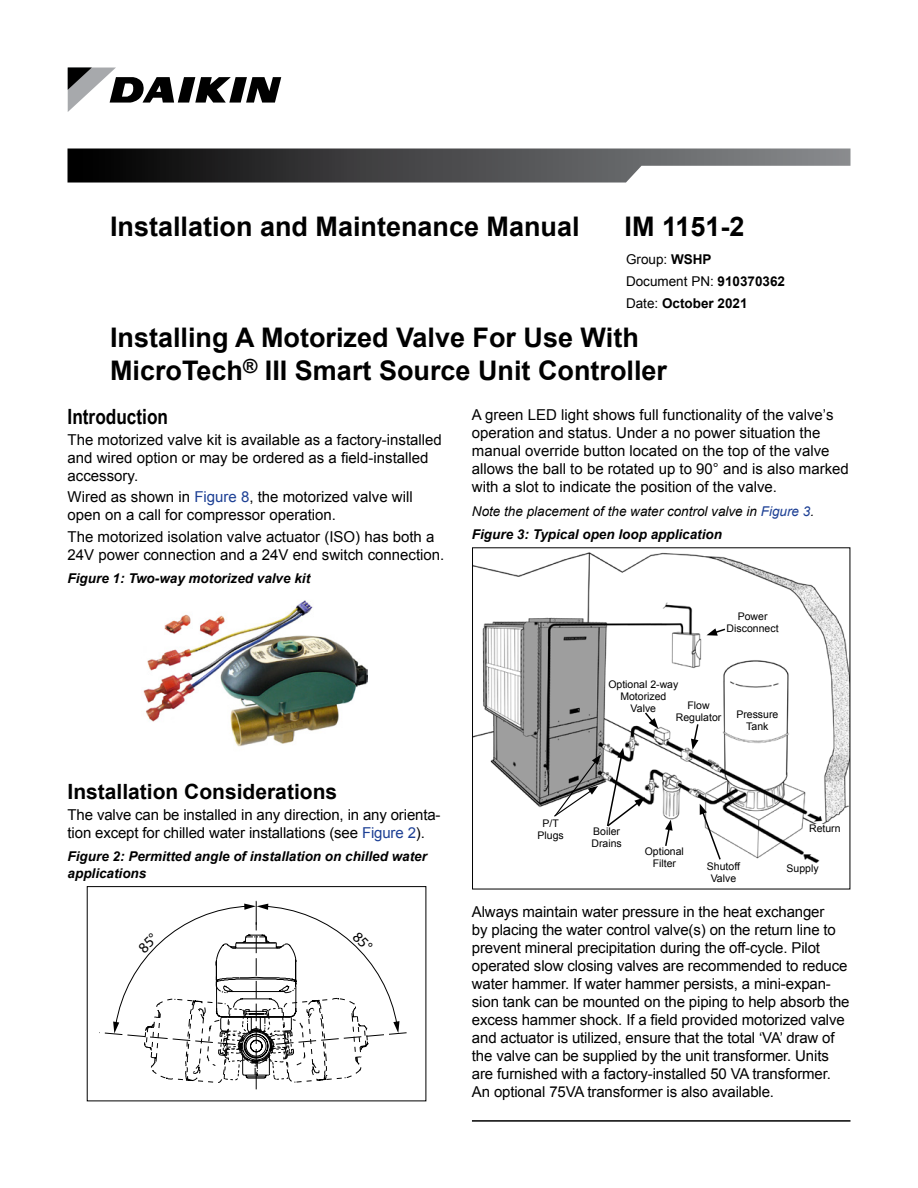
<style>
.page{position:relative;width:918px;height:1188px;background:#fff}
.page>*{position:absolute;margin:0;border:0;box-sizing:border-box;transform-origin:0 0}
.t1{font:700 27px/33px "Arial";color:#000}
.Main_Heading{font:700 21px "Arial";color:#000}
.Main_Heading-2{font:700 21px "Arial Narrow";color:#000}
.Body_Text{font:15px/18px "Arial";letter-spacing:-.01em;color:#000}
.t2{font:italic 700 13.5px/16.5px "Arial";color:#000}
.Note-No_numbers{font:italic 13.5px "Arial";color:#000}
.t3{font:700 13.5px/21.8px "Arial";color:#000}
.Figure_Callout-Align{font:10.5px/12px "Arial";color:#000;text-align:center}
.s1{font-weight:400}
.s2{color:#1c3f94}
</style>
<div class="page">
<svg style="left:68px;top:68px;width:213px;height:44px"></svg>
<svg style="left:68px;top:148px;width:782px;height:35px;background:#5f6061"></svg>
<hr style="left:472px;top:1120px;width:379px;height:2px;background:#000">
<img style="left:474px;top:552px;width:374px;height:311px">
<div style="left:607px;top:680px;width:73px;height:36px;background:#fff"></div>
<div style="left:675px;top:701px;width:47px;height:25px;background:#fff"></div>
<div style="left:641px;top:847px;width:47px;height:24px;background:#fff"></div>
<div style="left:530px;top:819px;width:41px;height:25px;background:#fff"></div>
<div style="left:583px;top:828px;width:47px;height:24px;background:#fff"></div>
<div style="left:700px;top:862px;width:47px;height:24px;background:#fff"></div>
<div style="left:734px;top:710px;width:47px;height:24px;background:#fff"></div>
<div style="left:806px;top:824px;width:38px;height:10px;background:#fff"></div>
<svg style="left:553px;top:748px;width:92px;height:80px"></svg>
<svg style="left:664px;top:820px;width:9px;height:27px"></svg>
<svg style="left:700px;top:804px;width:22px;height:57px"></svg>
<svg style="left:691px;top:724px;width:9px;height:26px"></svg>
<svg style="left:643px;top:712px;width:15px;height:17px"></svg>
<div style="left:726px;top:613px;width:54px;height:25px;background:#fff"></div>
<svg style="left:707px;top:627px;width:19px;height:9px"></svg>
<img style="left:143px;top:600px;width:225px;height:147px">
<div style="left:87px;top:886px;width:339px;height:215px;border:1px solid #000"></div>
<svg style="left:99px;top:901px;width:308px;height:188px"></svg>
<h1 class="t1" style="left:110px;top:210px;width:471px">Installation and Maintenance Manual</h1>
<h1 class="t1" style="left:625px;top:210px;width:122px">IM 1151-2</h1>
<p class="t3" style="left:626px;top:249px;width:161px"><span class="s1">Group:</span> WSHP<br><span class="s1">Document PN:</span> 910370362<br><span class="s1">Date:</span> October 2021</p>
<h1 class="t1" style="left:110px;top:322px;width:558px">Installing A Motorized Valve For Use With<br>MicroTech<sup>®</sup> III Smart Source Unit Controller</h1>
<p class="Body_Text" style="left:472px;top:406px;width:379px">A green LED light shows full functionality of the valve’s operation and status. Under a no power situation the manual override button located on the top of the valve allows the ball to be rotated up to 90° and is also marked with a slot to indicate the position of the valve.</p>
<p class="Note-No_numbers" style="left:472px;top:502px;width:344px">Note the placement of the water control valve in <span class="s2">Figure 3</span>.</p>
<p class="t2" style="left:472px;top:526px;width:252px">Figure 3: Typical open loop application</p>
<p class="Main_Heading-2" style="left:68px;top:400px;width:102px">Introduction</p>
<p class="Body_Text" style="left:68px;top:431px;width:376px">The motorized valve kit is available as a factory-installed and wired option or may be ordered as a field-installed accessory.</p>
<p class="Body_Text" style="left:68px;top:488px;width:347px">Wired as shown in <span class="s2">Figure 8</span>, the motorized valve will open on a call for compressor operation.</p>
<p class="Body_Text" style="left:68px;top:528px;width:378px">The motorized isolation valve actuator (ISO) has both a<br>24V power connection and a 24V end switch connection.</p>
<p class="t2" style="left:68px;top:570px;width:244px">Figure 1: Two-way motorized valve kit</p>
<p class="Figure_Callout-Align" style="left:727px;top:611px;width:53px">Power<br>Disconnect</p>
<p class="Main_Heading" style="left:68px;top:777px;width:271px">Installation Considerations</p>
<p class="Body_Text" style="left:68px;top:806px;width:375px">The valve can be installed in any direction, in any orienta&shy;tion except for chilled water installations (see <span class="s2">Figure 2</span>).</p>
<p class="t2" style="left:68px;top:849px;width:361px">Figure 2: Permitted angle of installation on chilled water applications</p>
<p class="Figure_Callout-Align" style="left:608px;top:678px;width:72px">Optional 2-way<br>Motorized<br>Valve</p>
<p class="Figure_Callout-Align" style="left:676px;top:700px;width:47px">Flow<br>Regulator</p>
<p class="Figure_Callout-Align" style="left:736px;top:708px;width:44px">Pressure<br>Tank</p>
<p class="Figure_Callout-Align" style="left:537px;top:817px;width:28px">P/T<br>Plugs</p>
<p class="Figure_Callout-Align" style="left:591px;top:826px;width:32px;text-align:left">Boiler<br>Drains</p>
<p class="Figure_Callout-Align" style="left:645px;top:845px;width:41px">Optional<br>Filter</p>
<p class="Figure_Callout-Align" style="left:707px;top:860px;width:35px">Shutoff<br>Valve</p>
<p class="Figure_Callout-Align" style="left:809px;top:822px;width:33px">Return</p>
<p class="Figure_Callout-Align" style="left:787px;top:863px;width:34px">Supply</p>
<p class="Body_Text" style="left:472px;top:903px;width:379px">Always maintain water pressure in the heat exchanger<br>by placing the water control valve(s) on the return line to prevent mineral precipitation during the off-cycle. Pilot operated slow closing valves are recommended to reduce water hammer. If water hammer persists, a mini-expan&shy;sion tank can be mounted on the piping to help absorb the excess hammer shock. If a field provided motorized valve and actuator is utilized, ensure that the total ‘VA’ draw of the valve can be supplied by the unit transformer. Units are furnished with a factory-installed 50 VA transformer.<br>An optional 75VA transformer is also available.</p>
</div>
